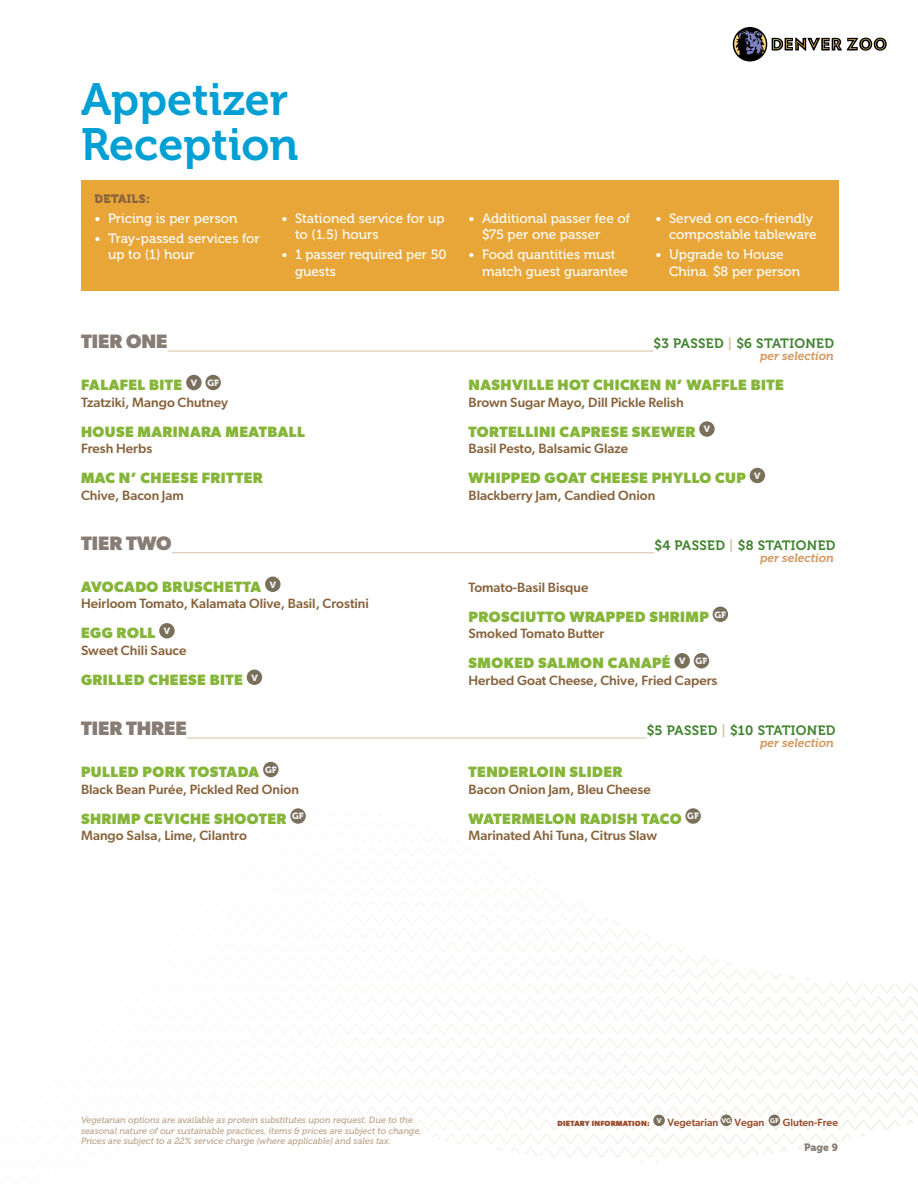
<style>
.page{position:relative;width:918px;height:1188px;background:#fff}
.page>*{position:absolute;margin:0;border:0;box-sizing:border-box;transform-origin:0 0}
.t1{font:45px/45px "Museo 700";color:#00a0d4}
.t2{font:700 19.5px "Gibson";color:#877d74}
.t3{font:700 15px "Gibson";letter-spacing:.03em;color:#85b539}
.t4{font:500 13.5px "Gibson";color:#87623b}
.t5{font:13.5px/16.5px "Museo 500";color:#fff}
.t6{font:13.5px "Museo 700";letter-spacing:.025em;color:#418330}
.t7{font:italic 12px "Museo 700";color:#d2975f}
.t8{font:12px "Museo 900";letter-spacing:.025em;color:#87623b}
.t9{font:500 10.5px "Gibson";color:#964b29}
.t10{font:10.5px "Museo 900";color:#877d74}
.t11{font:italic 9px/10.5px "Museo 500";color:#bca389}
.s1{color:#ffd478}
.s2{color:#d8c0a3}
.s3{font-weight:700;font-size:7.5px}
</style>
<div class="page">
<svg style="left:733px;top:27px;width:34px;height:35px"></svg>
<svg style="left:734px;top:30px;width:32px;height:26px"></svg>
<svg style="left:772px;top:38px;width:115px;height:13px"></svg>
<svg style="left:126px;top:836px;width:792px;height:326px"></svg>
<div style="left:653px;top:1115px;width:12px;height:11px;background:#7a6f5b;border-radius:50%"></div>
<div style="left:720px;top:1115px;width:12px;height:11px;background:#7a6f5b;border-radius:50%"></div>
<div style="left:769px;top:1115px;width:11px;height:11px;background:#7a6f5b;border-radius:50%"></div>
<div style="left:81px;top:180px;width:757px;height:111px;background:#e7a637"></div>
<hr style="left:168px;top:351px;width:486px;height:1px;background:#d8c0a3">
<div style="left:186px;top:375px;width:16px;height:15px;background:#7a6f5b;border-radius:50%"></div>
<div style="left:205px;top:375px;width:16px;height:15px;background:#7a6f5b;border-radius:50%"></div>
<div style="left:699px;top:421px;width:16px;height:16px;background:#7a6f5b;border-radius:50%"></div>
<div style="left:750px;top:468px;width:15px;height:15px;background:#7a6f5b;border-radius:50%"></div>
<hr style="left:172px;top:553px;width:482px;height:1px;background:#d8c0a3">
<div style="left:265px;top:577px;width:16px;height:15px;background:#7a6f5b;border-radius:50%"></div>
<div style="left:159px;top:623px;width:16px;height:15px;background:#7a6f5b;border-radius:50%"></div>
<div style="left:247px;top:670px;width:15px;height:15px;background:#7a6f5b;border-radius:50%"></div>
<div style="left:713px;top:607px;width:15px;height:15px;background:#7a6f5b;border-radius:50%"></div>
<div style="left:674px;top:653px;width:16px;height:15px;background:#7a6f5b;border-radius:50%"></div>
<div style="left:694px;top:653px;width:15px;height:15px;background:#7a6f5b;border-radius:50%"></div>
<hr style="left:187px;top:738px;width:460px;height:1px;background:#d8c0a3">
<div style="left:263px;top:762px;width:16px;height:15px;background:#7a6f5b;border-radius:50%"></div>
<div style="left:290px;top:808px;width:16px;height:16px;background:#7a6f5b;border-radius:50%"></div>
<div style="left:685px;top:808px;width:16px;height:16px;background:#7a6f5b;border-radius:50%"></div>
<h1 class="t1" style="left:81px;top:77px;width:219px">Appetizer<br>Reception</h1>
<p class="t8" style="left:94px;top:192px;width:57px">DETAILS:</p>
<p class="t5" style="left:94px;top:210px;width:145px">• Pricing is per person</p>
<p class="t5" style="left:108px;top:230px;width:153px;text-indent:-14px">• Tray-passed services for up to (1) hour</p>
<p class="t5" style="left:295px;top:210px;width:151px;text-indent:-14px">• Stationed service for up to (1.5) hours</p>
<p class="t5" style="left:295px;top:247px;width:153px;text-indent:-14px">• 1 passer required per 50 guests</p>
<p class="t5" style="left:482px;top:210px;width:150px;text-indent:-14px">• Additional passer fee of $75 per one passer</p>
<p class="t5" style="left:482px;top:247px;width:148px;text-indent:-14px">• Food quantities must match guest guarantee</p>
<p class="t5" style="left:656px;top:210px;width:163px;text-align:right">• Served on eco-friendly compostable tableware</p>
<p class="t5" style="left:669px;top:247px;width:133px;text-indent:-14px">• Upgrade to House<br>China<span class="s1">,</span> $8 per person</p>
<h2 class="t2" style="left:81px;top:330px;width:88px">TIER ONE</h2>
<p class="t6" style="left:654px;top:336px;width:182px">$3 PASSED <span class="s2">|</span> $6 STATIONED</p>
<p class="t7" style="left:760px;top:349px;width:75px">per selection</p>
<p class="t3" style="left:81px;top:376px;width:139px">FALAFEL BITE <sup>V</sup> <sup>GF</sup></p>
<p class="t4" style="left:81px;top:394px;width:149px">Tzatziki, Mango Chutney</p>
<p class="t3" style="left:81px;top:423px;width:225px">HOUSE MARINARA MEATBALL</p>
<p class="t4" style="left:81px;top:440px;width:73px">Fresh Herbs</p>
<p class="t3" style="left:81px;top:469px;width:183px">MAC N’ CHEESE FRITTER</p>
<p class="t4" style="left:81px;top:487px;width:104px">Chive, Bacon Jam</p>
<p class="t3" style="left:469px;top:376px;width:317px">NASHVILLE HOT CHICKEN N’ WAFFLE BITE</p>
<p class="t4" style="left:469px;top:394px;width:217px">Brown Sugar Mayo, Dill Pickle Relish</p>
<p class="t3" style="left:469px;top:423px;width:243px">TORTELLINI CAPRESE SKEWER <sup>V</sup></p>
<p class="t4" style="left:469px;top:440px;width:161px">Basil Pesto, Balsamic Glaze</p>
<p class="t3" style="left:469px;top:469px;width:294px">WHIPPED GOAT CHEESE PHYLLO CUP <sup>V</sup></p>
<p class="t4" style="left:469px;top:487px;width:188px">Blackberry Jam, Candied Onion</p>
<h2 class="t2" style="left:81px;top:532px;width:92px">TIER TWO</h2>
<p class="t6" style="left:654px;top:538px;width:183px">$4 PASSED <span class="s2">|</span> $8 STATIONED</p>
<p class="t7" style="left:760px;top:551px;width:75px">per selection</p>
<p class="t3" style="left:81px;top:578px;width:197px">AVOCADO BRUSCHETTA <sup>V</sup></p>
<p class="t4" style="left:81px;top:596px;width:289px">Heirloom Tomato, Kalamata Olive, Basil, Crostini</p>
<p class="t3" style="left:81px;top:624px;width:91px">EGG ROLL <sup>V</sup></p>
<p class="t4" style="left:81px;top:642px;width:107px">Sweet Chili Sauce</p>
<p class="t3" style="left:81px;top:671px;width:178px">GRILLED CHEESE BITE <sup>V</sup></p>
<p class="t4" style="left:469px;top:579px;width:121px">Tomato-Basil Bisque</p>
<p class="t3" style="left:469px;top:608px;width:259px">PROSCIUTTO WRAPPED SHRIMP <sup>GF</sup></p>
<p class="t4" style="left:469px;top:626px;width:137px">Smoked Tomato Butter</p>
<p class="t3" style="left:469px;top:654px;width:240px">SMOKED SALMON CANAPÉ <sup>V</sup> <sup>GF</sup></p>
<p class="t4" style="left:469px;top:672px;width:250px">Herbed Goat Cheese, Chive, Fried Capers</p>
<h2 class="t2" style="left:81px;top:717px;width:107px">TIER THREE</h2>
<p class="t6" style="left:647px;top:723px;width:190px">$5 PASSED <span class="s2">|</span> $10 STATIONED</p>
<p class="t7" style="left:760px;top:736px;width:75px">per selection</p>
<p class="t3" style="left:81px;top:763px;width:197px">PULLED PORK TOSTADA <sup>GF</sup></p>
<p class="t4" style="left:81px;top:781px;width:220px">Black Bean Purée, Pickled Red Onion</p>
<p class="t3" style="left:81px;top:810px;width:224px">SHRIMP CEVICHE SHOOTER <sup>GF</sup></p>
<p class="t4" style="left:81px;top:827px;width:167px">Mango Salsa, Lime, Cilantro</p>
<p class="t3" style="left:469px;top:763px;width:155px">TENDERLOIN SLIDER</p>
<p class="t4" style="left:469px;top:781px;width:184px">Bacon Onion Jam, Bleu Cheese</p>
<p class="t3" style="left:469px;top:810px;width:232px">WATERMELON RADISH TACO <sup>GF</sup></p>
<p class="t4" style="left:469px;top:827px;width:190px">Marinated Ahi Tuna, Citrus Slaw</p>
<p class="t11" style="left:81px;top:1115px;width:342px">Vegetarian options are available as protein substitutes upon request. Due to the seasonal nature of our sustainable practices, items &amp; prices are subject to change.<br>Prices are subject to a 22% service charge (where applicable) and sales tax.</p>
<p class="t9" style="left:558px;top:1116px;width:282px"><span class="s3">DIETARY INFORMATION:</span> <sup>V</sup> Vegetarian <sup>VG</sup> Vegan <sup>GF</sup> Gluten-Free</p>
<p class="t10" style="left:804px;top:1142px;width:35px">Page 9</p>
</div>
